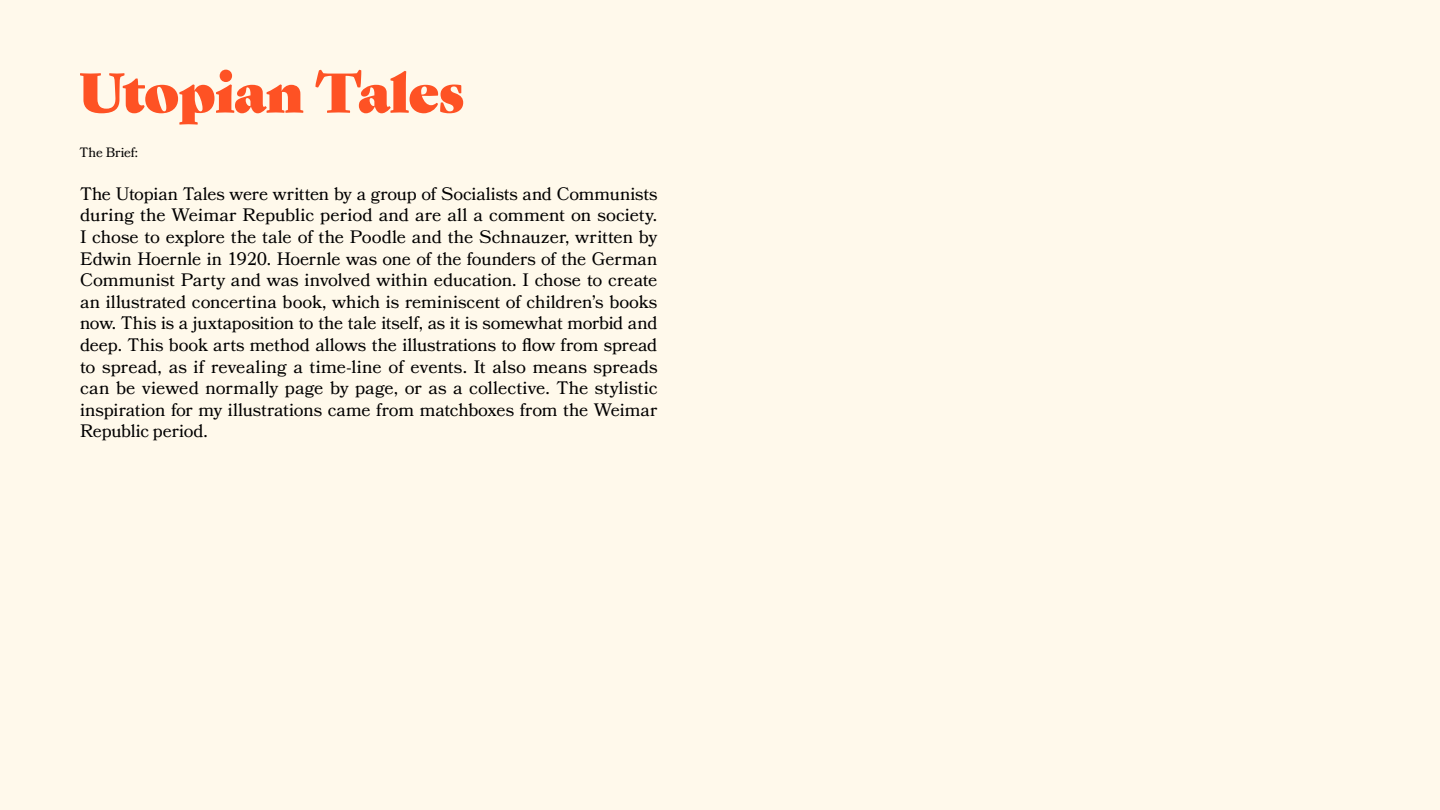
<style>
.page{position:relative;width:1440px;height:810px;background:#fff9eb}
.page>*{position:absolute;margin:0;border:0;box-sizing:border-box;transform-origin:0 0}
.t1{font:54px "Gastromond";letter-spacing:-.015em;color:#fe5224}
.t2{font:18px/21.6px "Bookmania";letter-spacing:-.01em;color:#000;text-align:justify}
.t3{font:13.5px "Bookmania";letter-spacing:-.015em;color:#000}
</style>
<div class="page">
<h1 class="t1" style="left:80px;top:51px;width:386px">Utopian Tales</h1>
<p class="t3" style="left:80px;top:144px;width:60px">The Brief:</p>
<p class="t2" style="left:80px;top:183px;width:579px">The Utopian Tales were written by a group of Socialists and Communists during the Weimar Republic period and are all a comment on society.<br>I chose to explore the tale of the Poodle and the Schnauzer, written by Edwin Hoernle in 1920. Hoernle was one of the founders of the German Communist Party and was involved within education. I chose to create an illustrated concertina book, which is reminiscent of children’s books now. This is a juxtaposition to the tale itself, as it is somewhat morbid and deep. This book arts method allows the illustrations to flow from spread to spread, as if revealing a time-line of events. It also means spreads can be viewed normally page by page, or as a collective. The stylistic inspiration for my illustrations came from matchboxes from the Weimar Republic period.</p>
</div>
